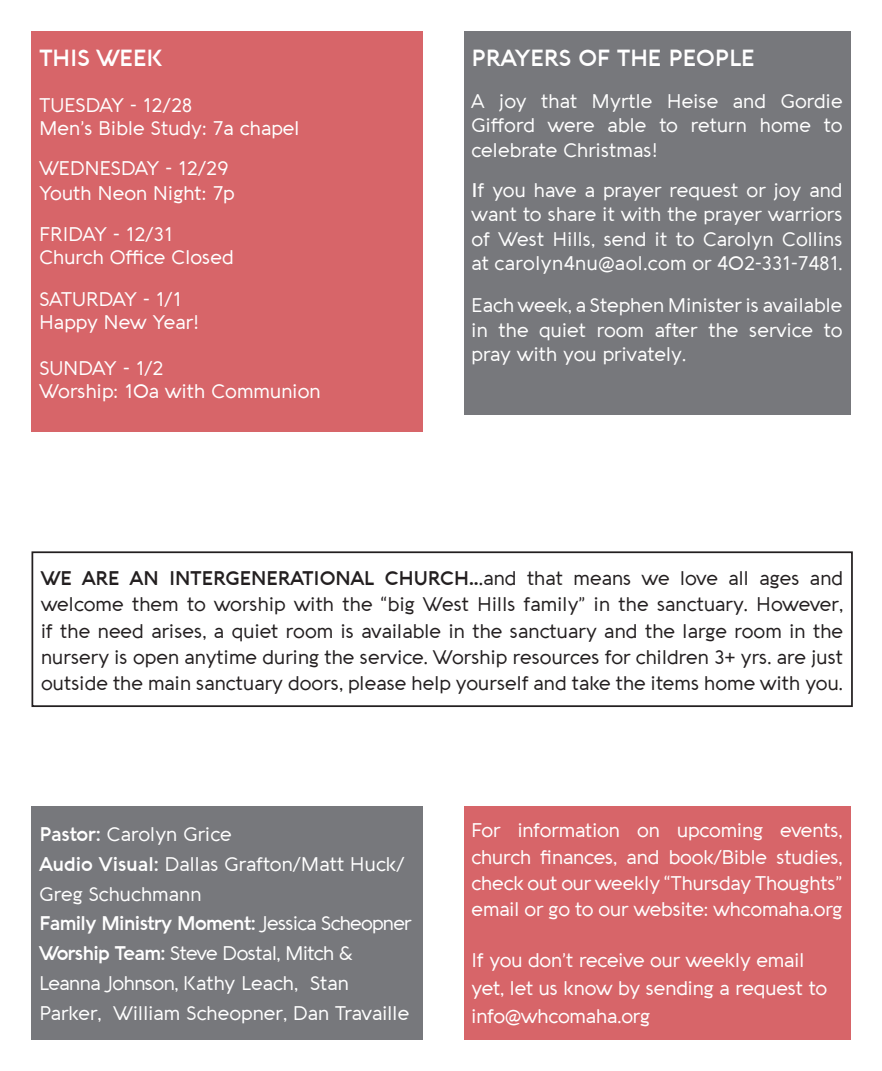
<style>
.page{position:relative;width:882px;height:1071px;background:#fff}
.page>*{position:absolute;margin:0;border:0;box-sizing:border-box;transform-origin:0 0}
.t1{font:600 22.75px "Aquawax";color:#fff}
.t2{font:19.25px/24.5px "Aquawax";color:#fff}
.t3{font:19.25px/26.2px "Aquawax";color:#231f20;text-align:justify}
.s1{font-weight:600}
.s2{font-weight:600;font-size:21px}
.s3{font-size:21px}
</style>
<div class="page">
<div style="left:32px;top:32px;width:391px;height:400px;background:#d76569"></div>
<div style="left:32px;top:806px;width:391px;height:234px;background:#77787c"></div>
<div style="left:464px;top:32px;width:386px;height:383px;background:#77787c"></div>
<div style="left:32px;top:551px;width:821px;height:156px;border:2px solid #231f20"></div>
<div style="left:464px;top:806px;width:386px;height:234px;background:#d76569"></div>
<p class="t1" style="left:39px;top:44px;width:124px">THIS WEEK</p>
<p class="t2" style="left:39px;top:93px;width:262px;line-height:23.1px">TUESDAY - 12/28<br>Men’s Bible Study: 7a chapel</p>
<p class="t2" style="left:39px;top:156px;width:197px">WEDNESDAY - 12/29<br>Youth Neon Night: 7p</p>
<p class="t2" style="left:39px;top:222px;width:196px;line-height:23.1px">FRIDAY - 12/31<br>Church Office Closed</p>
<p class="t2" style="left:39px;top:287px;width:162px;line-height:23.1px">SATURDAY - 1/1<br>Happy New Year!</p>
<p class="t2" style="left:39px;top:357px;width:283px;line-height:23.1px">SUNDAY - 1/2<br>Worship: 10a with Communion</p>
<p class="t1" style="left:472px;top:44px;width:285px">PRAYERS OF THE PEOPLE</p>
<p class="t2" style="left:472px;top:88px;width:373px;text-align:justify">A joy that Myrtle Heise and Gordie Gifford were able to return home to celebrate Christmas!</p>
<p class="t2" style="left:472px;top:178px;width:373px;text-align:justify"><span class="s1">I</span>f you have a prayer request or joy and want to share it with the prayer warriors of West Hills, send it to Carolyn Collins at carolyn4nu@aol.com or 402-331-7481.</p>
<p class="t2" style="left:472px;top:293px;width:373px;text-align:justify">Each week, a Stephen Minister is available in the quiet room after the service to pray with you privately.</p>
<p class="t3" style="left:41px;top:565px;width:804px"><span class="s1">WE ARE AN INTERGENERATIONAL CHURCH</span><span class="s2">..</span><span class="s3">.</span>and that means we love all ages and welcome them to worship with the “big West Hills family” in the sanctuary. However, if the need arises, a quiet room is available in the sanctuary and the large room in the nursery is open anytime during the service. Worship resources for children 3+ yrs. are just outside the main sanctuary doors, please help yourself and take the items home with you.</p>
<p class="t2" style="left:39px;top:819px;width:374px;line-height:29.8px"><span class="s1">Pastor:</span> Carolyn Grice<br><span class="s1">Audio Visual:</span> Dallas Grafton/Matt Huck/ Greg Schuchmann<br><span class="s1">Family Ministry Moment:</span> Jessica Scheopner <span class="s1">Worship Team:</span> Steve Dostal, Mitch &amp; Leanna Johnson, Kathy Leach, Stan Parker, William Scheopner, Dan Travaille</p>
<p class="t2" style="left:472px;top:817px;width:373px;line-height:26.2px;text-align:justify">For information on upcoming events, church finances, and book/Bible studies, check out our weekly “Thursday Thoughts” email or go to our website: whcomaha.org</p>
<p class="t2" style="left:472px;top:946px;width:357px;line-height:28px">If you don’t receive our weekly email yet, let us know by sending a request to info@whcomaha.org</p>
</div>
